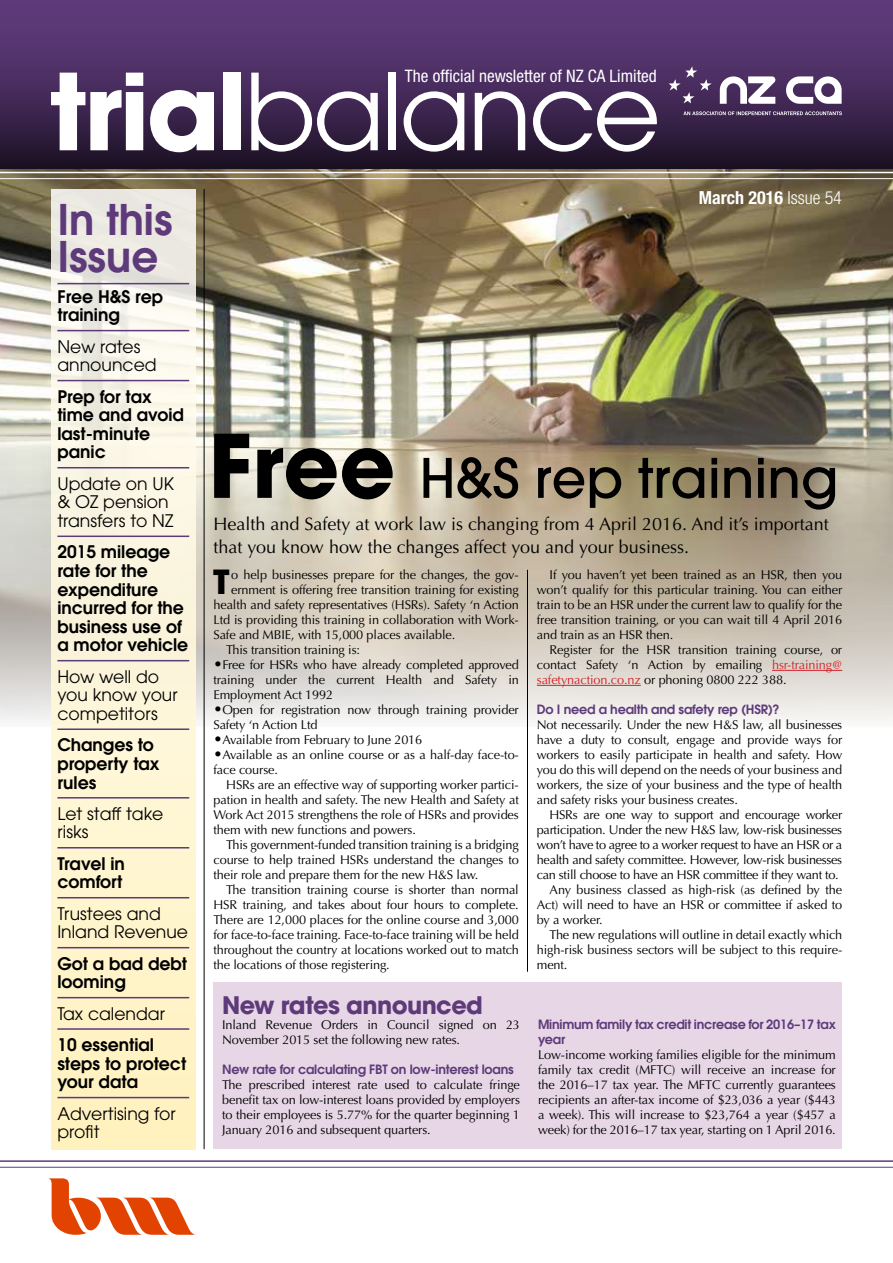
<style>
.page{position:relative;width:893px;height:1263px;background:#fff}
.page>*{position:absolute;margin:0;border:0;box-sizing:border-box;transform-origin:0 0}
.t1{font:500 54px "Avant Garde";color:#000}
.t2{font:600 42px/37.5px "Avant Garde";color:#5e3a7a}
.t3{font:700 33px "Avant Garde";color:#000}
.t4{font:700 24px "Avant Garde";letter-spacing:-.025em;color:#5e3a7a}
.t5{font:18px/22.5px "Optima";color:#000}
.t6{font:700 condensed 18px "Helvetica Neue";color:#fff}
.t7{font:600 17.25px/18.6px "Avant Garde";color:#000}
.t8{font:17.25px/18.6px "Avant Garde";color:#000}
.t9{font:condensed 17.25px "Helvetica Neue";color:#fff}
.t10{font:12.75px/15px "Optima";letter-spacing:-.01em;color:#000;text-align:justify}
.t11{font:600 12.75px/15px "Avant Garde";letter-spacing:-.015em;color:#5e3a7a}
.s1{font-weight:300}
.s2{font-weight:700;font-size:86.7px}
.s3{color:#d2232a}
.s4{font-size:15px}
</style>
<div class="page">
<svg style="left:48px;top:1178px;width:147px;height:57px"></svg>
<div style="left:213px;top:982px;width:629px;height:167px;background:#e7d7e6"></div>
<img style="left:0;top:169px;width:893px;height:557px">
<div style="left:51px;top:189px;width:145px;height:960px;background:linear-gradient(to bottom,#f0efed,#fff6c3)"></div>
<div style="left:0;top:0;width:893px;height:169px;background:linear-gradient(to bottom,#684087,#22162c)"></div>
<svg style="left:51px;top:73px;width:92px;height:77px"></svg>
<svg style="left:150px;top:90px;width:64px;height:62px"></svg>
<div style="left:224px;top:73px;width:17px;height:77px;background:#fff"></div>
<svg style="left:251px;top:73px;width:127px;height:79px"></svg>
<div style="left:388px;top:73px;width:7px;height:77px;background:#fff"></div>
<svg style="left:404px;top:91px;width:60px;height:61px"></svg>
<svg style="left:475px;top:91px;width:50px;height:59px"></svg>
<svg style="left:533px;top:91px;width:124px;height:61px"></svg>
<hr style="left:0;top:172px;width:893px;height:1px;background:#fff">
<hr style="left:0;top:178px;width:893px;height:1px;background:#fff">
<hr style="left:0;top:1160px;width:893px;height:2px;background:#5e3a7a">
<hr style="left:0;top:1167px;width:893px;height:1px;background:#5e3a7a">
<hr style="left:204px;top:189px;width:1px;height:960px;background:#000">
<hr style="left:57px;top:283px;width:132px;height:1px;background:#5e3a7a">
<hr style="left:57px;top:330px;width:132px;height:1px;background:#5e3a7a">
<hr style="left:57px;top:380px;width:132px;height:1px;background:#5e3a7a">
<hr style="left:57px;top:467px;width:132px;height:1px;background:#5e3a7a">
<hr style="left:57px;top:535px;width:132px;height:2px;background:#5e3a7a">
<hr style="left:57px;top:660px;width:132px;height:1px;background:#5e3a7a">
<hr style="left:57px;top:728px;width:132px;height:2px;background:#5e3a7a">
<hr style="left:57px;top:797px;width:132px;height:1px;background:#5e3a7a">
<hr style="left:57px;top:847px;width:132px;height:1px;background:#5e3a7a">
<hr style="left:57px;top:897px;width:132px;height:1px;background:#5e3a7a">
<hr style="left:57px;top:947px;width:132px;height:1px;background:#5e3a7a">
<hr style="left:57px;top:997px;width:132px;height:1px;background:#5e3a7a">
<hr style="left:57px;top:1028px;width:132px;height:2px;background:#5e3a7a">
<hr style="left:57px;top:1097px;width:132px;height:1px;background:#5e3a7a">
<svg style="left:683px;top:111px;width:159px;height:4px"></svg>
<svg style="left:720px;top:76px;width:122px;height:28px"></svg>
<svg style="left:669px;top:66px;width:43px;height:37px;background:#5e4571"></svg>
<hr style="left:772px;top:670px;width:70px;height:1px;background:#d2232a">
<hr style="left:537px;top:685px;width:104px;height:1px;background:#d2232a">
<hr style="left:527px;top:570px;width:1px;height:402px;background:#000">
<h3 class="t9" style="left:405px;top:65px;width:253px">The official newsletter of NZ CA Limited</h3>
<h2 class="t2" style="left:57px;top:200px;width:117px">In this<br>Issue</h2>
<h3 class="t7" style="left:57px;top:287px;width:107px">Free H&amp;S rep training</h3>
<h3 class="t8" style="left:57px;top:337px;width:101px">New rates announced</h3>
<h3 class="t7" style="left:57px;top:387px;width:128px">Prep for tax time and avoid last-minute panic</h3>
<h3 class="t8" style="left:57px;top:474px;width:118px">Update on UK &amp; OZ pension transfers to NZ</h3>
<h3 class="t7" style="left:57px;top:542px;width:132px">2015 mileage rate for the expenditure incurred for the business use of a motor vehicle</h3>
<h3 class="t8" style="left:57px;top:667px;width:122px">How well do you know your competitors</h3>
<h3 class="t7" style="left:57px;top:735px;width:104px">Changes to property tax rules</h3>
<h3 class="t8" style="left:57px;top:804px;width:107px">Let staff take risks</h3>
<h3 class="t7" style="left:57px;top:854px;width:69px">Travel in comfort</h3>
<h3 class="t8" style="left:57px;top:904px;width:132px">Trustees and<br>Inland Revenue</h3>
<h3 class="t7" style="left:57px;top:954px;width:131px">Got a bad debt looming</h3>
<h3 class="t8" style="left:57px;top:1004px;width:109px">Tax calendar</h3>
<h3 class="t7" style="left:57px;top:1035px;width:130px">10 essential steps to protect your data</h3>
<h3 class="t8" style="left:57px;top:1104px;width:120px">Advertising for profit</h3>
<h3 class="t6" style="left:699px;top:187px;width:145px">March 2016 <span class="s1">Issue 54</span></h3>
<h1 class="t1" style="left:208px;top:445px;width:632px"><span class="s2">Free</span> H&amp;S rep training</h1>
<h3 class="t5" style="left:213px;top:513px;width:617px">Health and Safety at work law is changing from 4 April 2016. And it’s important that you know how the changes affect you and your business.</h3>
<h3 class="t3" style="left:213px;top:560px;width:18px">T</h3>
<p class="t10" style="left:231px;top:567px;width:289px">o help businesses prepare for the changes, the gov-</p>
<p class="t10" style="left:537px;top:567px;width:307px;text-indent:13px">If you haven’t yet been trained as an HSR, then you won’t qualify for this particular training. You can either train to be an HSR under the current law to qualify for the free transition training, or you can wait till 4 April 2016 and train as an HSR then.</p>
<p class="t10" style="left:537px;top:642px;width:307px;text-indent:13px">Register for the HSR transition training course, or contact Safety ‘n Action by emailing <span class="s3">hsr-training@ safetynaction.co.nz</span> or phoning 0800 222 388.</p>
<p class="t11" style="left:537px;top:702px;width:244px">Do I need a health and safety rep (HSR)?</p>
<p class="t10" style="left:537px;top:717px;width:307px">Not necessarily. Under the new H&amp;S law, all businesses have a duty to consult, engage and provide ways for workers to easily participate in health and safety. How you do this will depend on the needs of your business and workers, the size of your business and the type of health and safety risks your business creates.</p>
<p class="t10" style="left:550px;top:807px;width:294px">HSRs are one way to support and encourage worker</p>
<p class="t10" style="left:537px;top:822px;width:307px">participation. Under the new H&amp;S law, low-risk businesses</p>
<p class="t10" style="left:537px;top:837px;width:307px">won’t have to agree to a worker request to have an HSR or a</p>
<p class="t10" style="left:537px;top:852px;width:307px">health and safety committee. However, low-risk businesses</p>
<p class="t10" style="left:537px;top:867px;width:303px">can still choose to have an HSR committee if they want to.</p>
<p class="t10" style="left:550px;top:882px;width:294px">Any business classed as high-risk (as defined by the</p>
<p class="t10" style="left:537px;top:897px;width:307px">Act) will need to have an HSR or committee if asked to</p>
<p class="t10" style="left:537px;top:912px;width:67px">by a worker.</p>
<p class="t10" style="left:550px;top:927px;width:294px">The new regulations will outline in detail exactly which</p>
<p class="t10" style="left:537px;top:942px;width:307px">high-risk business sectors will be subject to this require-</p>
<p class="t10" style="left:537px;top:957px;width:32px">ment.</p>
<p class="t10" style="left:231px;top:582px;width:289px">ernment is offering free transition training for existing</p>
<p class="t10" style="left:213px;top:597px;width:307px">health and safety representatives (HSRs). Safety ‘n Action</p>
<p class="t10" style="left:213px;top:612px;width:307px">Ltd is providing this training in collaboration with Work-</p>
<p class="t10" style="left:213px;top:627px;width:243px">Safe and MBIE, with 15,000 places available.</p>
<p class="t10" style="left:226px;top:642px;width:135px">This transition training is:</p>
<p class="t10" style="left:213px;top:657px;width:307px"><span class="s4">•</span>Free for HSRs who have already completed approved training under the current Health and Safety in Employment Act 1992</p>
<p class="t10" style="left:213px;top:702px;width:307px"><span class="s4">•</span>Open for registration now through training provider<br>Safety ‘n Action Ltd</p>
<p class="t10" style="left:213px;top:732px;width:210px"><span class="s4">•</span>Available from February to June 2016</p>
<p class="t10" style="left:213px;top:747px;width:307px"><span class="s4">•</span>Available as an online course or as a half-day face-to&shy;face course.</p>
<p class="t10" style="left:213px;top:777px;width:307px;text-indent:13px">HSRs are an effective way of supporting worker partici&shy;pation in health and safety. The new Health and Safety at Work Act 2015 strengthens the role of HSRs and provides them with new functions and powers.</p>
<p class="t10" style="left:213px;top:837px;width:307px;text-indent:13px">This government-funded transition training is a bridging course to help trained HSRs understand the changes to their role and prepare them for the new H&amp;S law.</p>
<p class="t10" style="left:213px;top:882px;width:307px;text-indent:13px">The transition training course is shorter than normal HSR training, and takes about four hours to complete.<br>There are 12,000 places for the online course and 3,000 for face-to-face training. Face-to-face training will be held throughout the country at locations worked out to match the locations of those registering.</p>
<h3 class="t4" style="left:222px;top:989px;width:262px">New rates announced</h3>
<p class="t10" style="left:222px;top:1017px;width:299px">Inland Revenue Orders in Council signed on 23<br>November 2015 set the following new rates.</p>
<p class="t11" style="left:222px;top:1062px;width:293px">New rate for calculating FBT on low-interest loans</p>
<p class="t10" style="left:222px;top:1077px;width:299px">The prescribed interest rate used to calculate fringe benefit tax on low-interest loans provided by employers to their employees is 5.77% for the quarter beginning 1<br>January 2016 and subsequent quarters.</p>
<p class="t11" style="left:538px;top:1017px;width:299px">Minimum family tax credit increase for 2016–17 tax year</p>
<p class="t10" style="left:538px;top:1047px;width:299px">Low-income working families eligible for the minimum family tax credit (MFTC) will receive an increase for the 2016–17 tax year. The MFTC currently guarantees recipients an after-tax income of $23,036 a year ($443 a week). This will increase to $23,764 a year ($457 a week) for the 2016–17 tax year, starting on 1 April 2016.</p>
</div>
